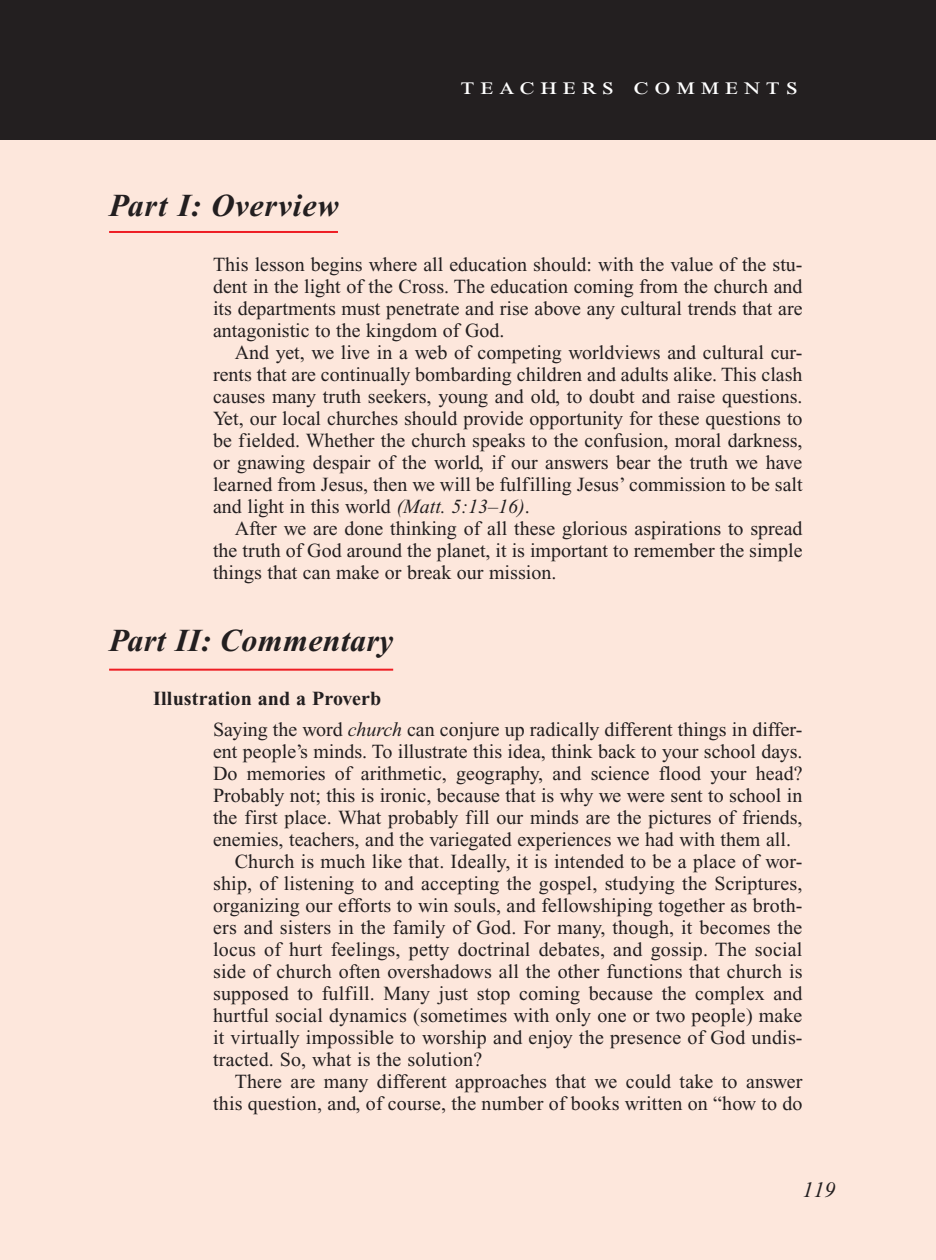
<style>
.page{position:relative;width:936px;height:1260px;background:#fff}
.page>*{position:absolute;margin:0;border:0;box-sizing:border-box;transform-origin:0 0}
.Main_Head_Teachers_C{font:italic 700 32px "Times New Roman PS Std";letter-spacing:.01em;color:#231f20}
.Teachers_Comments_He{font:24px "Times New Roman PS Std";letter-spacing:.2em;color:#fff;scale:1.2 1}
.PageNumbers{font:italic 22px "Times New Roman PS Std";color:#231f20}
.Objectives_Body_Text{font:20px/22px "Times New Roman PS Std";color:#231f20;text-align:justify}
.Roman_Numeral_Sub_He{font:700 20px "Times New Roman PS Std";letter-spacing:.01em;color:#231f20}
.s1{font-style:italic}
</style>
<div class="page">
<div style="left:0;top:136px;width:936px;height:1124px;background:#fde7dc"></div>
<hr style="left:109px;top:231px;width:229px;height:2px;background:#ee1d23">
<hr style="left:109px;top:669px;width:284px;height:2px;background:#ee1d23">
<div style="left:0;top:0;width:936px;height:140px;background:#231f20"></div>
<p class="Main_Head_Teachers_C" style="left:109px;top:188px;width:231px">Part I: Overview</p>
<p class="Teachers_Comments_He" style="left:461px;top:73px;width:283px">teachers comments</p>
<p class="Objectives_Body_Text" style="left:213px;top:253px;width:591px">This lesson begins where all education should: with the value of the stu&shy;dent in the light of the Cross. The education coming from the church and its departments must penetrate and rise above any cultural trends that are antagonistic to the kingdom of God.</p>
<p class="Objectives_Body_Text" style="left:213px;top:341px;width:591px;text-indent:22px">And yet, we live in a web of competing worldviews and cultural cur&shy;rents that are continually bombarding children and adults alike. This clash causes many truth seekers, young and old, to doubt and raise questions.<br>Yet, our local churches should provide opportunity for these questions to be fielded. Whether the church speaks to the confusion, moral darkness, or gnawing despair of the world, if our answers bear the truth we have learned from Jesus, then we will be fulfilling Jesus’ commission to be salt and light in this world <span class="s1">(Matt. 5:13–16)</span>.</p>
<p class="Objectives_Body_Text" style="left:213px;top:517px;width:591px;text-indent:22px">After we are done thinking of all these glorious aspirations to spread the truth of God around the planet, it is important to remember the simple things that can make or break our mission.</p>
<p class="Main_Head_Teachers_C" style="left:109px;top:623px;width:286px">Part II: Commentary</p>
<p class="Roman_Numeral_Sub_He" style="left:153px;top:687px;width:230px">Illustration and a Proverb</p>
<p class="Objectives_Body_Text" style="left:213px;top:718px;width:591px">Saying the word <span class="s1">church</span> can conjure up radically different things in differ&shy;ent people’s minds. To illustrate this idea, think back to your school days.<br>Do memories of arithmetic, geography, and science flood your head?<br>Probably not; this is ironic, because that is why we were sent to school in the first place. What probably fill our minds are the pictures of friends, enemies, teachers, and the variegated experiences we had with them all.</p>
<p class="Objectives_Body_Text" style="left:213px;top:850px;width:591px;text-indent:22px">Church is much like that. Ideally, it is intended to be a place of wor&shy;ship, of listening to and accepting the gospel, studying the Scriptures, organizing our efforts to win souls, and fellowshiping together as broth&shy;ers and sisters in the family of God. For many, though, it becomes the locus of hurt feelings, petty doctrinal debates, and gossip. The social side of church often overshadows all the other functions that church is supposed to fulfill. Many just stop coming because the complex and hurtful social dynamics (sometimes with only one or two people) make it virtually impossible to worship and enjoy the presence of God undis&shy;tracted. So, what is the solution?</p>
<p class="Objectives_Body_Text" style="left:213px;top:1070px;width:591px;text-align:right">There are many different approaches that we could take to answer this question, and, of course, the number of books written on “how to do</p>
<p class="PageNumbers" style="left:802px;top:1178px;width:34px">119</p>
</div>
